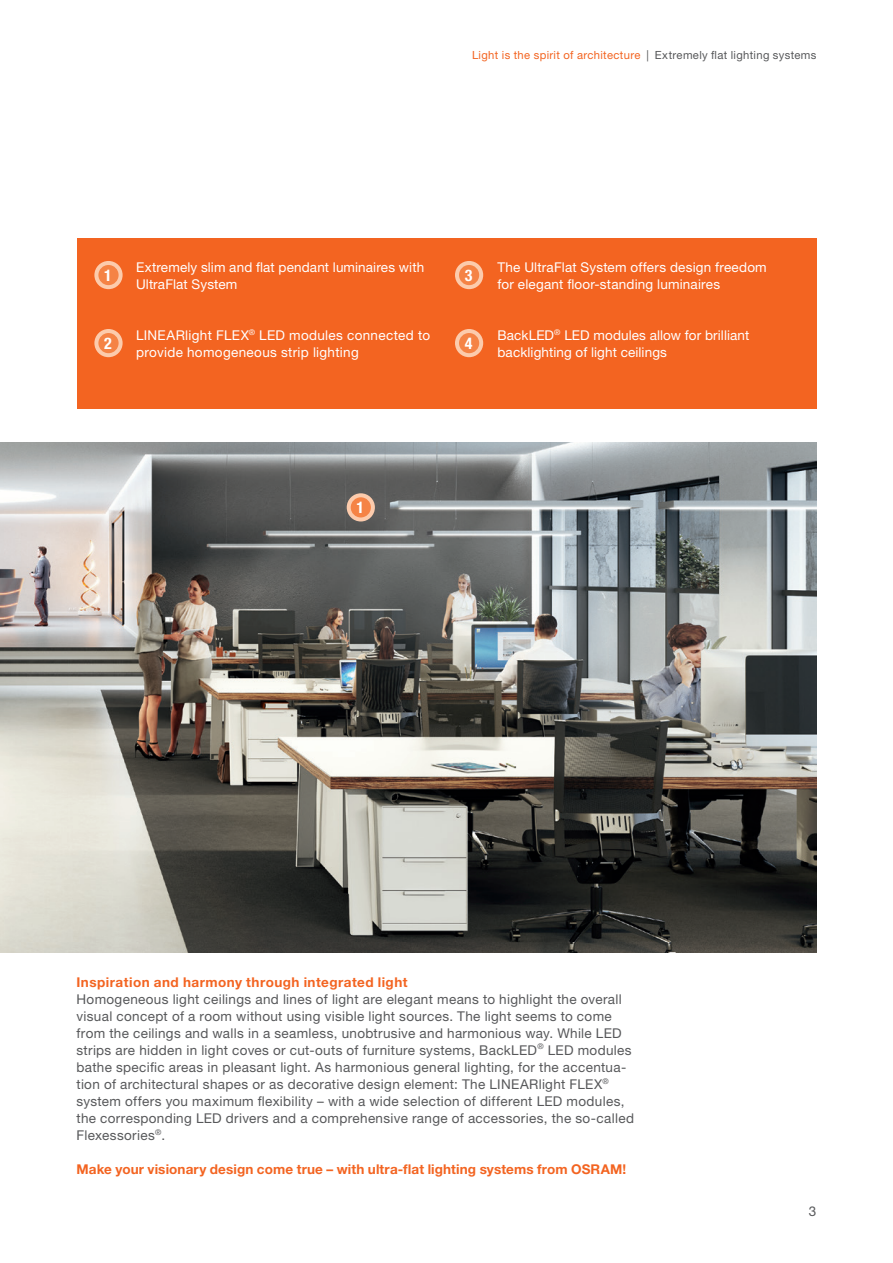
<style>
.page{position:relative;width:893px;height:1263px;background:#fff}
.page>*{position:absolute;margin:0;border:0;box-sizing:border-box;transform-origin:0 0}
.t1{font:700 condensed 16.05px "Helvetica Neue LT Pro";color:#fff}
.t2{font:13.5px/17px "Helvetica Neue LT Pro";letter-spacing:.025em;color:#57585a}
.t3{font:13.5px/17px "Helvetica Neue LT Pro";letter-spacing:.015em;color:#fff}
.t4{font:700 13.5px "Helvetica Neue LT Pro";letter-spacing:.01em;color:#f36421}
.t5{font:700 13.5px "Helvetica Neue LT Pro";letter-spacing:.035em;color:#f36421}
.t6{font:11.25px "Helvetica Neue LT Pro";letter-spacing:.03em;color:#f36421}
.s1{color:#57585a}
</style>
<div class="page">
<img style="left:0;top:442px;width:816px;height:510px">
<div style="left:347px;top:493px;width:28px;height:28px;background:#fccbac;border-radius:50%"></div>
<div style="left:351px;top:497px;width:20px;height:20px;background:#f58345;border-radius:50%"></div>
<div style="left:77px;top:238px;width:739px;height:170px;background:#f36421"></div>
<svg style="left:94px;top:261px;width:29px;height:28px"></svg>
<div style="left:98px;top:265px;width:21px;height:20px;background:#f58345;border-radius:50%"></div>
<div style="left:455px;top:261px;width:28px;height:28px;background:#fccbac;border-radius:50%"></div>
<div style="left:459px;top:265px;width:20px;height:20px;background:#f58345;border-radius:50%"></div>
<svg style="left:94px;top:329px;width:29px;height:28px"></svg>
<div style="left:98px;top:333px;width:21px;height:20px;background:#f58345;border-radius:50%"></div>
<div style="left:455px;top:329px;width:28px;height:28px;background:#fccbac;border-radius:50%"></div>
<div style="left:459px;top:333px;width:20px;height:20px;background:#f58345;border-radius:50%"></div>
<p class="t6" style="left:472px;top:48px;width:346px">Light is the spirit of architecture <span class="s1">| Extremely flat lighting systems</span></p>
<p class="t3" style="left:136px;top:259px;width:290px">Extremely slim and flat pendant luminaires with<br>UltraFlat System</p>
<p class="t3" style="left:136px;top:327px;width:296px">LINEARlight FLEX<sup>®</sup> LED modules connected to provide homogeneous strip lighting</p>
<p class="t1" style="left:104px;top:265px;width:9px">1</p>
<p class="t1" style="left:465px;top:265px;width:9px">3</p>
<p class="t1" style="left:104px;top:333px;width:9px">2</p>
<p class="t1" style="left:465px;top:333px;width:9px">4</p>
<p class="t3" style="left:497px;top:259px;width:271px">The UltraFlat System offers design freedom for elegant floor-standing luminaires</p>
<p class="t3" style="left:497px;top:327px;width:253px">BackLED<sup>®</sup> LED modules allow for brilliant backlighting of light ceilings</p>
<p class="t1" style="left:357px;top:498px;width:9px">1</p>
<p class="t5" style="left:77px;top:973px;width:332px">Inspiration and harmony through integrated light</p>
<p class="t2" style="left:77px;top:990px;width:559px">Homogeneous light ceilings and lines of light are elegant means to highlight the overall visual concept of a room without using visible light sources. The light seems to come from the ceilings and walls in a seamless, unobtrusive and harmonious way. While LED strips are hidden in light coves or cut-outs of furniture systems, BackLED<sup>®</sup> LED modules bathe specific areas in pleasant light. As harmonious general lighting, for the accentua&shy;tion of architectural shapes or as decorative design element: The LINEARlight FLEX<sup>® </sup>system offers you maximum flexibility – with a wide selection of different LED modules, the corresponding LED drivers and a comprehensive range of accessories, the so-called Flexessories<sup>®</sup>.</p>
<p class="t4" style="left:77px;top:1160px;width:551px">Make your visionary design come true – with ultra-flat lighting systems from OSRAM!</p>
<p class="t2" style="left:809px;top:1203px;width:9px">3</p>
</div>
